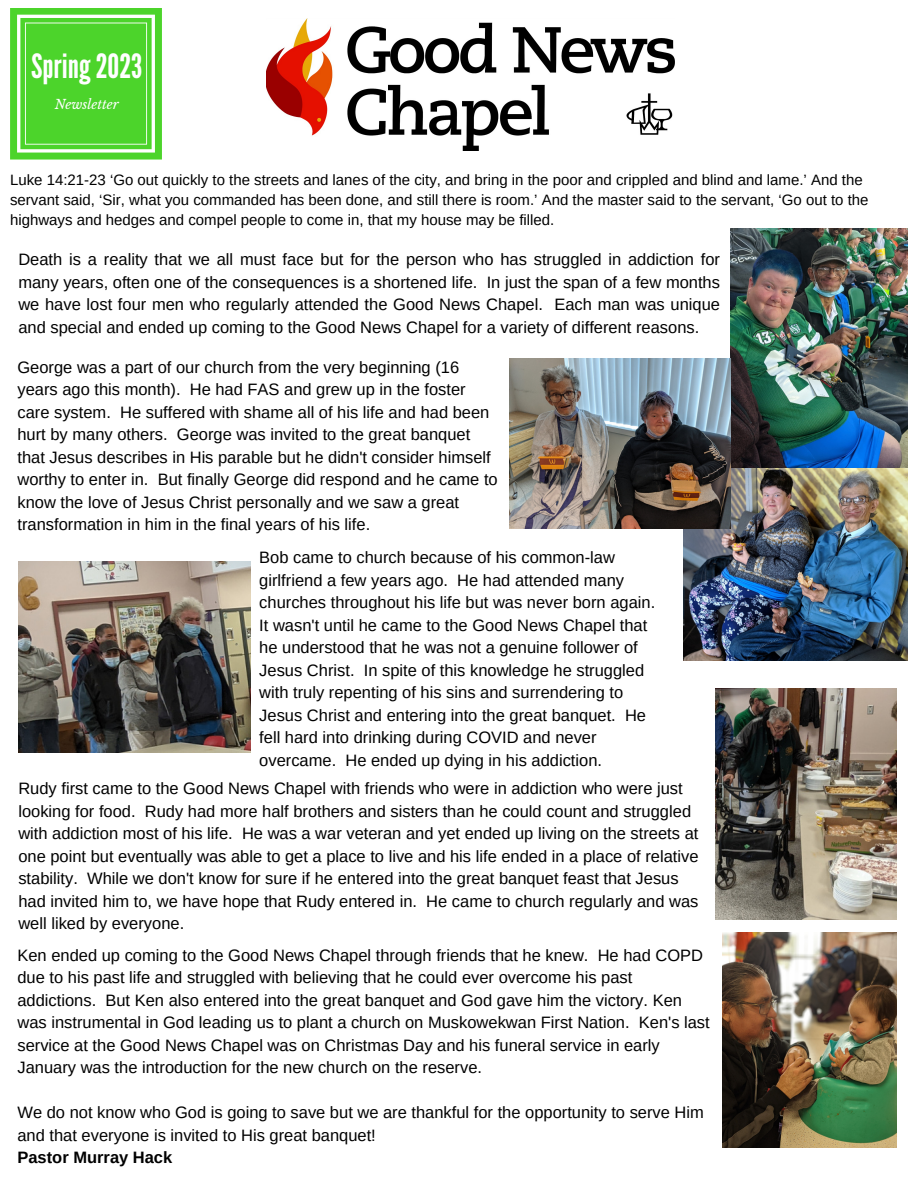
<style>
.page{position:relative;width:918px;height:1188px;background:#fff}
.page>*{position:absolute;margin:0;border:0;box-sizing:border-box;transform-origin:0 0}
.t1{font:33.45px "League Gothic";color:#fff}
.t2{font:16.5px/22.5px "Arimo";color:#000}
.t3{font:700 16.5px "Arimo";color:#000}
.t4{font:15px/20.2px "Arimo";color:#000}
.t5{font:italic 12.9px "Libre Baskerville";color:#fff}
</style>
<div class="page">
<img style="left:266px;top:19px;width:408px;height:131px">
<svg style="left:10px;top:8px;width:152px;height:152px;background:#5dd840"></svg>
<img style="left:684px;top:468px;width:223px;height:193px">
<img style="left:730px;top:228px;width:177px;height:240px">
<img style="left:510px;top:359px;width:220px;height:170px">
<img style="left:723px;top:932px;width:173px;height:215px">
<img style="left:716px;top:689px;width:181px;height:230px">
<img style="left:18px;top:561px;width:232px;height:192px">
<p class="t1" style="left:31px;top:47px;width:113px">Spring2023</p>
<p class="t5" style="left:55px;top:96px;width:65px">Newsletter</p>
<p class="t4" style="left:10px;top:170px;width:860px">Luke 14:21-23 ‘Go out quickly to the streets and lanes of the city, and bring in the poor and crippled and blind and lame.’ And the servant said, ‘Sir, what you commanded has been done, and still there is room.’ And the master said to the servant, ‘Go out to the highways and hedges and compel people to come in, that my house may be filled.</p>
<p class="t2" style="left:18px;top:248px;width:703px;text-align:justify">Death is a reality that we all must face but for the person who has struggled in addiction for many years, often one of the consequences is a shortened life. In just the span of a few months we have lost four men who regularly attended the Good News Chapel. Each man was unique and special and ended up coming to the Good News Chapel for a variety of different reasons.</p>
<p class="t2" style="left:17px;top:356px;width:482px">George was a part of our church from the very beginning (16 years ago this month). He had FAS and grew up in the foster care system. He suffered with shame all of his life and had been hurt by many others. George was invited to the great banquet that Jesus describes in His parable but he didn't consider himself worthy to enter in. But finally George did respond and he came to know the love of Jesus Christ personally and we saw a great transformation in him in the final years of his life.</p>
<p class="t2" style="left:259px;top:546px;width:397px">Bob came to church because of his common-law girlfriend a few years ago. He had attended many churches throughout his life but was never born again.<br>It wasn't until he came to the Good News Chapel that he understood that he was not a genuine follower of Jesus Christ. In spite of this knowledge he struggled with truly repenting of his sins and surrendering to Jesus Christ and entering into the great banquet. He fell hard into drinking during COVID and never overcame. He ended up dying in his addiction.</p>
<p class="t2" style="left:18px;top:777px;width:682px">Rudy first came to the Good News Chapel with friends who were in addiction who were just looking for food. Rudy had more half brothers and sisters than he could count and struggled with addiction most of his life. He was a war veteran and yet ended up living on the streets at one point but eventually was able to get a place to live and his life ended in a place of relative stability. While we don't know for sure if he entered into the great banquet feast that Jesus had invited him to, we have hope that Rudy entered in. He came to church regularly and was well liked by everyone.</p>
<p class="t2" style="left:17px;top:944px;width:694px">Ken ended up coming to the Good News Chapel through friends that he knew. He had COPD due to his past life and struggled with believing that he could ever overcome his past addictions. But Ken also entered into the great banquet and God gave him the victory. Ken was instrumental in God leading us to plant a church on Muskowekwan First Nation. Ken's last service at the Good News Chapel was on Christmas Day and his funeral service in early January was the introduction for the new church on the reserve.</p>
<p class="t2" style="left:17px;top:1101px;width:688px">We do not know who God is going to save but we are thankful for the opportunity to serve Him and that everyone is invited to His great banquet!</p>
<p class="t3" style="left:17px;top:1148px;width:156px">Pastor Murray Hack</p>
</div>
